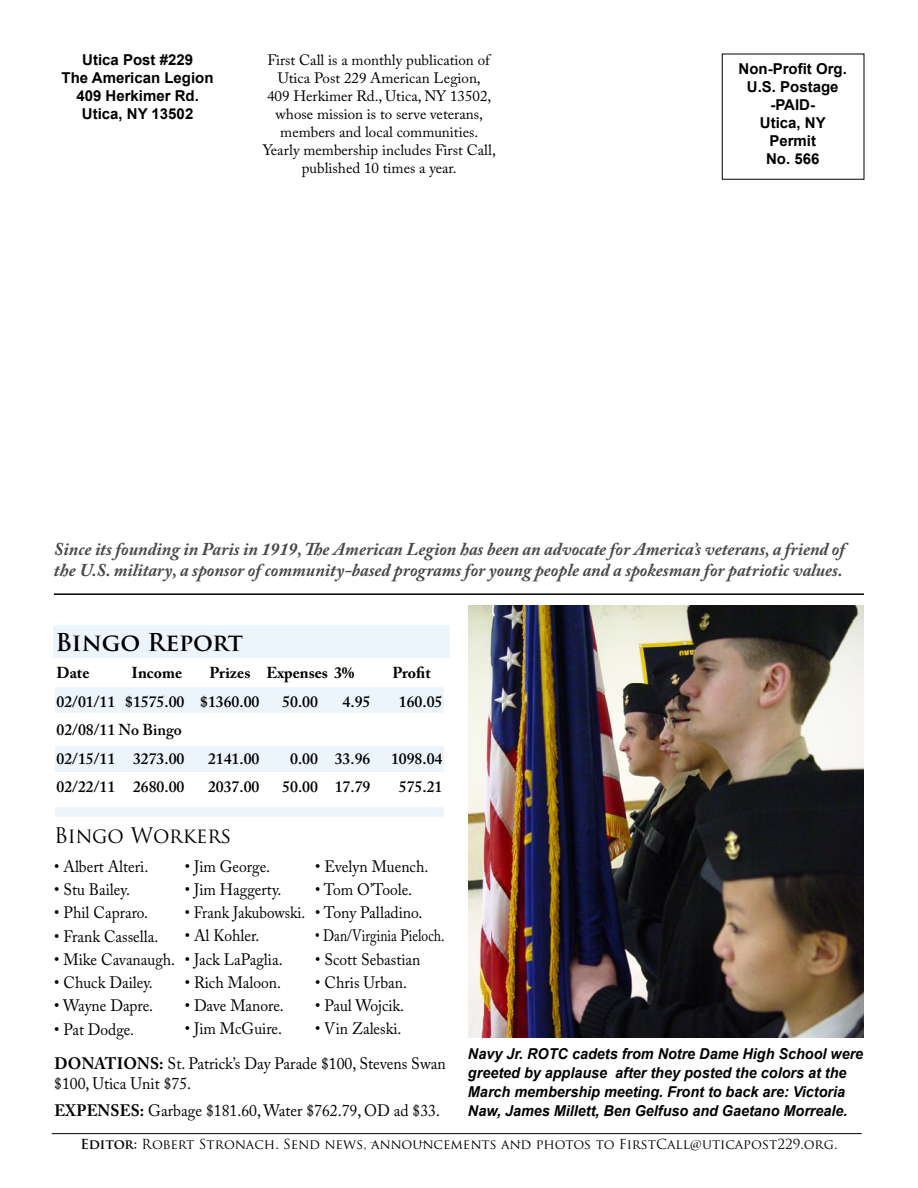
<style>
.page{position:relative;width:918px;height:1188px;background:#fff}
.page>*{position:absolute;margin:0;border:0;box-sizing:border-box;transform-origin:0 0}
.t1{font:700 24px "Trajan Pro";letter-spacing:-.01em;color:#000}
.t2{font:21px "Trajan Pro";letter-spacing:-.005em;color:#000}
.t3{font:italic 700 18px/21.6px "Adobe Caslon Pro";color:#484848}
.t4{font:16.5px "Adobe Caslon Pro";color:#000;scale:.94 1}
.t5{font:16.5px/19.8px "Adobe Caslon Pro";color:#000;scale:.95 1}
.t6{font:16.5px "Adobe Caslon Pro";color:#000;scale:.82 1}
.t7{font:16.5px "Adobe Caslon Pro";color:#000;scale:.92 1}
.t8{font:600 15.75px "Adobe Caslon Pro";color:#000}
.t9{font:700 15.75px "Adobe Caslon Pro";color:#000}
.t10{font:15px/18px "Adobe Caslon Pro";color:#000;text-align:center}
.t11{font:italic 700 15px/18.8px "Arial";color:#000;scale:.96 1}
.t12{font:700 15px "Arial";color:#000}
.t13{font:15px "Trajan Pro";color:#000}
.t14{font:13.5px "Trajan Pro";color:#000}
.s1{font-weight:700}
</style>
<div class="page">
<div style="left:54px;top:626px;width:396px;height:32px;background:#edf5fc"></div>
<hr style="left:54px;top:594px;width:810px;height:1px;background:#000">
<hr style="left:52px;top:1133px;width:810px;height:1px;background:#000">
<div style="left:55px;top:688px;width:389px;height:25px;background:#edf5fc"></div>
<div style="left:55px;top:746px;width:388px;height:25px;background:#edf5fc"></div>
<div style="left:55px;top:807px;width:388px;height:9px;background:#edf5fc"></div>
<img style="left:468px;top:605px;width:396px;height:432px">
<p class="t12" style="left:82px;top:50px;width:112px">Utica Post #229</p>
<p class="t12" style="left:62px;top:68px;width:153px">The American Legion</p>
<p class="t12" style="left:76px;top:86px;width:124px">409 Herkimer Rd.</p>
<p class="t12" style="left:82px;top:104px;width:113px">Utica, NY 13502</p>
<p class="t10" style="left:268px;top:51px;width:224px">First Call is a monthly publication of<br>Utica Post 229 American Legion,</p>
<p class="t10" style="left:267px;top:87px;width:226px">409 Herkimer Rd., Utica, NY 13502, whose mission is to serve veterans,</p>
<p class="t10" style="left:280px;top:123px;width:199px">members and local communities.</p>
<p class="t10" style="left:263px;top:141px;width:235px">Yearly membership includes First Call, published 10 times a year.</p>
<p class="t12" style="left:739px;top:59px;width:110px">Non-Profit Org.</p>
<p class="t12" style="left:747px;top:77px;width:93px">U.S. Postage</p>
<p class="t12" style="left:770px;top:95px;width:46px">-PAID-</p>
<p class="t12" style="left:760px;top:113px;width:67px">Utica, NY</p>
<p class="t12" style="left:769px;top:131px;width:48px">Permit</p>
<p class="t12" style="left:766px;top:149px;width:55px">No. 566</p>
<p class="t3" style="left:54px;top:538px;width:793px">Since its founding in Paris in 1919, The American Legion has been an advocate for America’s veterans, a friend of the U.S. military, a sponsor of community-based programs for young people and a spokesman for patriotic values.</p>
<p class="t1" style="left:55px;top:627px;width:189px">Bingo Report</p>
<p class="t9" style="left:57px;top:663px;width:34px">Date</p>
<p class="t9" style="left:132px;top:663px;width:52px">Income</p>
<p class="t9" style="left:210px;top:663px;width:146px">Prizes Expenses 3%</p>
<p class="t9" style="left:393px;top:663px;width:40px">Profit</p>
<p class="t8" style="left:57px;top:692px;width:204px">02/01/11 $1575.00 $1360.00</p>
<p class="t8" style="left:282px;top:692px;width:37px">50.00</p>
<p class="t8" style="left:343px;top:692px;width:29px">4.95</p>
<p class="t8" style="left:399px;top:692px;width:45px">160.05</p>
<p class="t8" style="left:57px;top:720px;width:127px">02/08/11 No Bingo</p>
<p class="t8" style="left:57px;top:749px;width:129px">02/15/11 3273.00</p>
<p class="t8" style="left:208px;top:749px;width:53px">2141.00</p>
<p class="t8" style="left:290px;top:749px;width:82px">0.00 33.96</p>
<p class="t8" style="left:391px;top:749px;width:53px">1098.04</p>
<p class="t8" style="left:57px;top:777px;width:129px">02/22/11 2680.00</p>
<p class="t8" style="left:208px;top:777px;width:53px">2037.00</p>
<p class="t8" style="left:282px;top:777px;width:90px">50.00 17.79</p>
<p class="t8" style="left:399px;top:777px;width:45px">575.21</p>
<p class="t2" style="left:54px;top:822px;width:179px">Bingo Workers</p>
<p class="t4" style="left:54px;top:857px;width:102px">• Albert Alteri.</p>
<p class="t4" style="left:54px;top:880px;width:82px">• Stu Bailey.</p>
<p class="t4" style="left:54px;top:903px;width:101px">• Phil Capraro.</p>
<p class="t4" style="left:54px;top:926px;width:112px">• Frank Cassella.</p>
<p class="t4" style="left:54px;top:950px;width:130px">• Mike Cavanaugh.</p>
<p class="t4" style="left:54px;top:973px;width:106px">• Chuck Dailey.</p>
<p class="t4" style="left:54px;top:996px;width:107px">• Wayne Dapre.</p>
<p class="t4" style="left:54px;top:1019px;width:87px">• Pat Dodge.</p>
<p class="t4" style="left:185px;top:856px;width:92px">• Jim George.</p>
<p class="t4" style="left:185px;top:880px;width:104px">• Jim Haggerty.</p>
<p class="t7" style="left:185px;top:903px;width:133px">• Frank Jakubowski.</p>
<p class="t4" style="left:185px;top:926px;width:81px">• Al Kohler.</p>
<p class="t4" style="left:185px;top:949px;width:106px">• Jack LaPaglia.</p>
<p class="t4" style="left:185px;top:973px;width:104px">• Rich Maloon.</p>
<p class="t4" style="left:185px;top:996px;width:107px">• Dave Manore.</p>
<p class="t4" style="left:185px;top:1019px;width:105px">• Jim McGuire.</p>
<p class="t4" style="left:315px;top:856px;width:122px">• Evelyn Muench.</p>
<p class="t4" style="left:315px;top:880px;width:105px">• Tom O’Toole.</p>
<p class="t5" style="left:315px;top:903px;width:115px">• Tony Palladino.</p>
<p class="t6" style="left:315px;top:926px;width:159px">• Dan/Virginia Pieloch.</p>
<p class="t4" style="left:315px;top:949px;width:113px">• Scott Sebastian</p>
<p class="t4" style="left:315px;top:973px;width:99px">• Chris Urban.</p>
<p class="t4" style="left:315px;top:996px;width:96px">• Paul Wojcik.</p>
<p class="t4" style="left:315px;top:1019px;width:93px">• Vin Zaleski.</p>
<p class="t5" style="left:54px;top:1053px;width:414px"><span class="s1">DONATIONS:</span> St. Patrick’s Day Parade $100, Stevens Swan $100, Utica Unit $75.</p>
<p class="t5" style="left:54px;top:1100px;width:408px"><span class="s1">EXPENSES:</span> Garbage $181.60, Water $762.79, OD ad $33.</p>
<p class="t11" style="left:468px;top:1045px;width:413px">Navy Jr. ROTC cadets from Notre Dame High School were greeted by applause after they posted the colors at the March membership meeting. Front to back are: Victoria Naw, James Millett, Ben Gelfuso and Gaetano Morreale.</p>
<p class="t14" style="left:81px;top:1136px;width:758px"><span class="s1">Editor:</span> Robert Stronach. Send news, announcements and photos to FirstCall@uticapost229.org.</p>
<p class="t13" style="left:368px;top:1139px;width:183px">First Call • April 2011</p>
</div>
